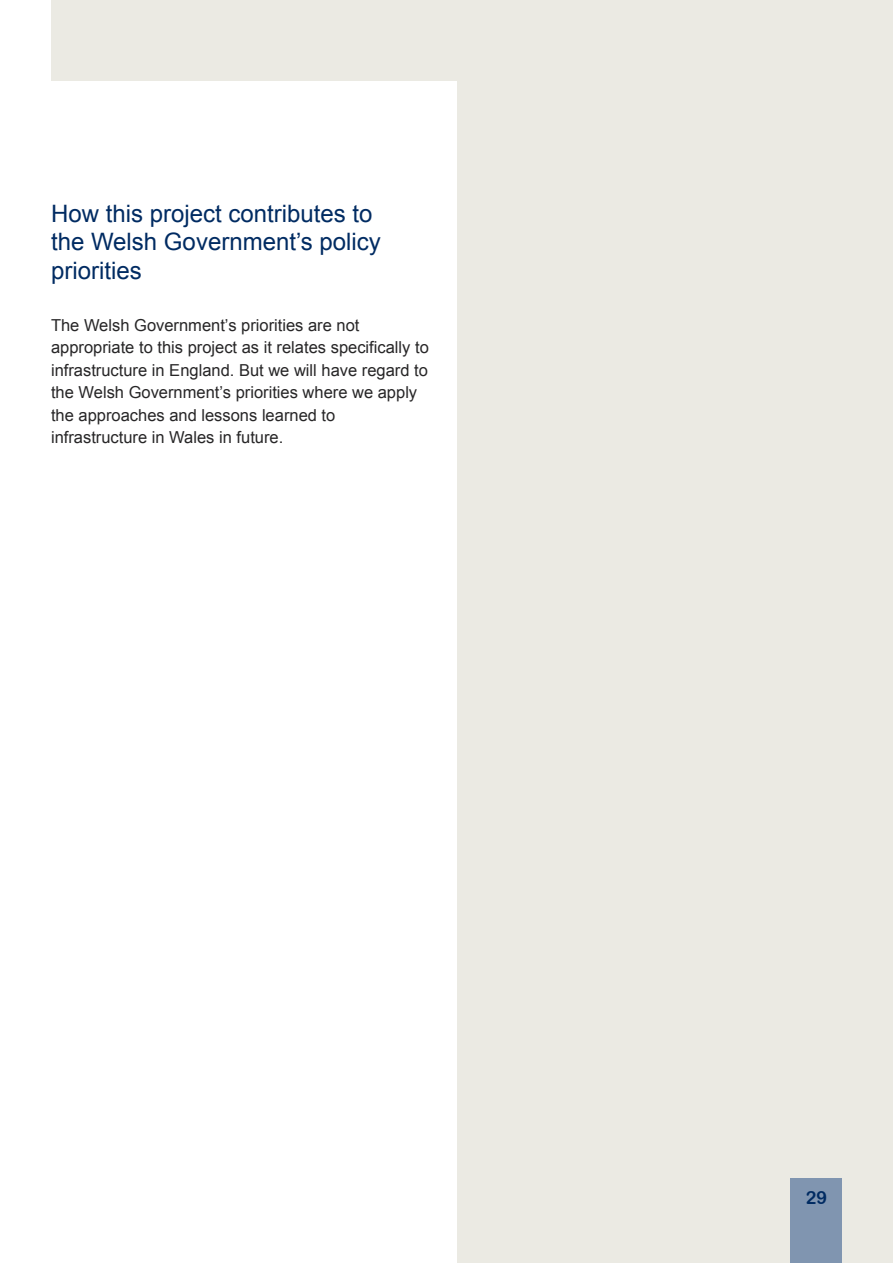
<style>
.page{position:relative;width:893px;height:1263px;background:#fff}
.page>*{position:absolute;margin:0;border:0;box-sizing:border-box;transform-origin:0 0}
.t1{font:24px/28.8px "Arial";color:#002b62}
.t2{font:18px "Arial Rounded MT Bold";color:#002b62}
.t3{font:16.5px/22.5px "Arial";color:#272627}
</style>
<div class="page">
<div style="left:457px;top:0;width:436px;height:1263px;background:#ebeae3"></div>
<div style="left:51px;top:0;width:791px;height:81px;background:#ebeae3"></div>
<div style="left:791px;top:1178px;width:51px;height:85px;background:#8095b0"></div>
<h1 class="t1" style="left:51px;top:199px;width:331px">How this project contributes to the Welsh Government’s policy priorities</h1>
<p class="t3" style="left:51px;top:314px;width:379px">The Welsh Government’s priorities are not appropriate to this project as it relates specifically to infrastructure in England. But we will have regard to the Welsh Government’s priorities where we apply the approaches and lessons learned to infrastructure in Wales in future.</p>
<p class="t2" style="left:806px;top:1187px;width:23px">29</p>
</div>
